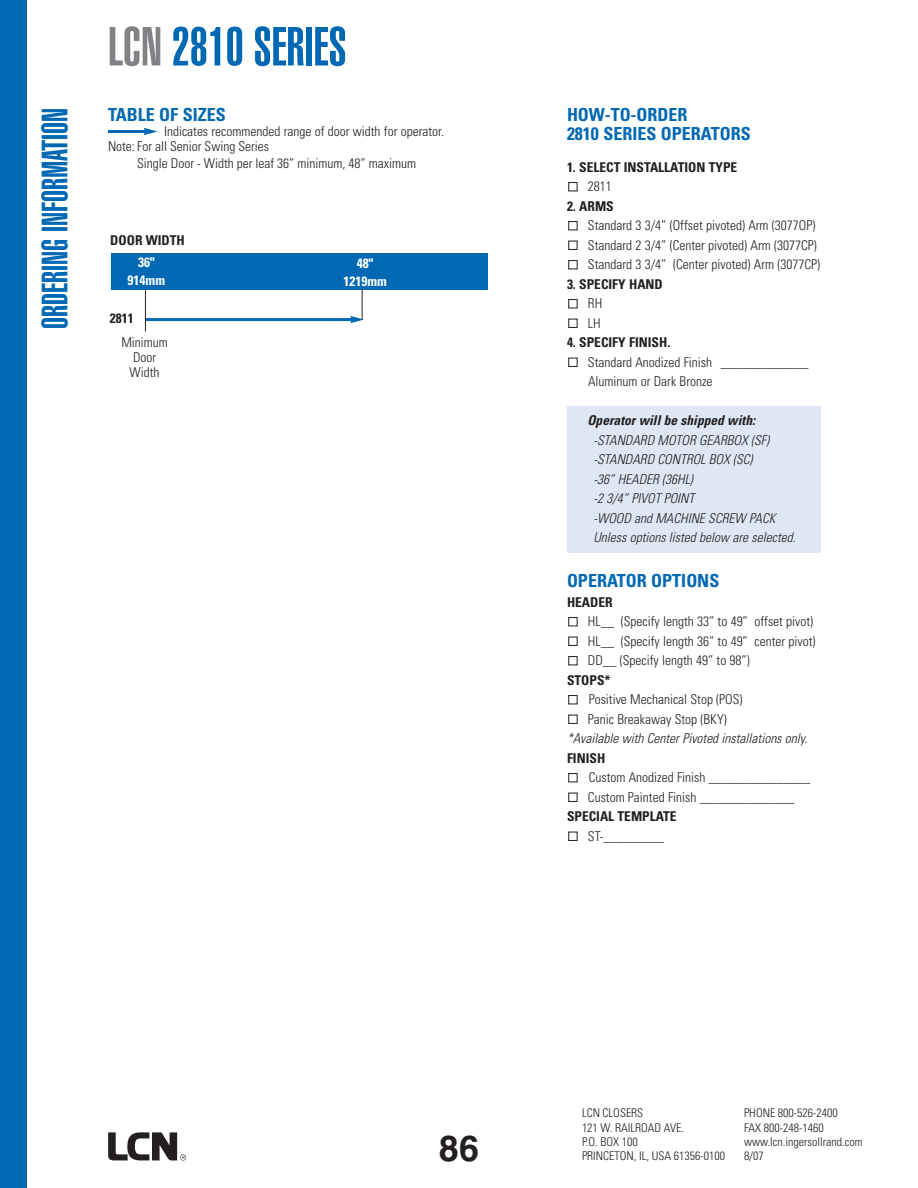
<style>
.page{position:relative;width:918px;height:1188px;background:#fff}
.page>*{position:absolute;margin:0;border:0;box-sizing:border-box;transform-origin:0 0}
.t1{font:900 extra-condensed 54px "Helvetica";color:#0168b3}
.t2{font:900 extra-condensed 36px "Helvetica";color:#0168b3}
.t3{font:700 36px "Helvetica";color:#231f20}
.t4{font:700 condensed 18px/19.5px "Univers";color:#0168b3}
.t5{font:300 condensed 13.5px/19.5px "Univers";color:#231f20}
.t6{font:italic 300 condensed 13.5px/19.5px "Univers";color:#231f20}
.t7{font:700 condensed 13.5px "Univers";color:#231f20}
.t8{font:italic 700 condensed 13.5px "Univers";color:#231f20}
.t9{font:700 condensed 13.5px/18px "Univers";color:#fff;text-align:center}
.t10{font:300 condensed 12px/14.4px "Univers";color:#231f20}
.s1{color:#808285}
</style>
<div class="page">
<svg style="left:108px;top:1132px;width:78px;height:29px"></svg>
<hr style="left:146px;top:318px;width:207px;height:3px;background:#0168b3">
<div style="left:567px;top:407px;width:254px;height:146px;background:#e0e7f4"></div>
<div style="left:112px;top:253px;width:376px;height:37px;background:#0168b3"></div>
<svg style="left:350px;top:290px;width:14px;height:33px"></svg>
<hr style="left:145px;top:290px;width:1px;height:41px;background:#231f20">
<hr style="left:108px;top:130px;width:38px;height:3px;background:#0168b3">
<svg style="left:144px;top:128px;width:13px;height:7px"></svg>
<div style="left:568px;top:832px;width:9px;height:9px;border:1px solid #231f20"></div>
<div style="left:568px;top:793px;width:9px;height:9px;border:1px solid #231f20"></div>
<div style="left:568px;top:773px;width:9px;height:9px;border:1px solid #231f20"></div>
<div style="left:568px;top:715px;width:9px;height:9px;border:1px solid #231f20"></div>
<div style="left:568px;top:695px;width:9px;height:9px;border:1px solid #231f20"></div>
<div style="left:568px;top:656px;width:9px;height:9px;border:1px solid #231f20"></div>
<div style="left:568px;top:637px;width:9px;height:9px;border:1px solid #231f20"></div>
<div style="left:568px;top:617px;width:9px;height:9px;border:1px solid #231f20"></div>
<div style="left:568px;top:358px;width:9px;height:9px;border:1px solid #231f20"></div>
<div style="left:568px;top:319px;width:9px;height:9px;border:1px solid #231f20"></div>
<div style="left:568px;top:299px;width:9px;height:9px;border:1px solid #231f20"></div>
<div style="left:568px;top:260px;width:9px;height:9px;border:1px solid #231f20"></div>
<div style="left:568px;top:241px;width:9px;height:9px;border:1px solid #231f20"></div>
<div style="left:568px;top:221px;width:9px;height:9px;border:1px solid #231f20"></div>
<div style="left:568px;top:182px;width:9px;height:9px;border:1px solid #231f20"></div>
<div style="left:0;top:0;width:27px;height:1188px;background:#0168b3"></div>
<h2 class="t2" style="left:42px;top:329px;width:223px;rotate:-90deg">ORDERING INFORMATION</h2>
<h1 class="t1" style="left:108px;top:27px;width:240px"><span class="s1">LCN</span> 2810 SERIES</h1>
<h3 class="t4" style="left:108px;top:106px;width:119px">TABLE OF SIZES</h3>
<p class="t5" style="left:108px;top:125px;width:338px;line-height:14.9px;text-indent:56px">Indicates recommended range of door width for operator.<br>Note: For all Senior Swing Series</p>
<p class="t5" style="left:137px;top:155px;width:280px">Single Door - Width per leaf 36” minimum, 48” maximum</p>
<p class="t7" style="left:110px;top:235px;width:76px">DOOR WIDTH</p>
<p class="t9" style="left:128px;top:255px;width:39px">36"<br>914mm</p>
<p class="t9" style="left:344px;top:255px;width:45px">48"<br>1219mm</p>
<p class="t7" style="left:110px;top:314px;width:25px">2811</p>
<p class="t5" style="left:121px;top:336px;width:48px;line-height:15px;text-align:center">Minimum<br>Door<br>Width</p>
<h3 class="t4" style="left:567px;top:106px;width:185px">HOW-TO-ORDER<br>2810 SERIES OPERATORS</h3>
<p class="t7" style="left:567px;top:162px;width:172px">1. SELECT INSTALLATION TYPE</p>
<p class="t5" style="left:588px;top:178px;width:25px">2811</p>
<p class="t7" style="left:567px;top:201px;width:48px">2. ARMS</p>
<p class="t5" style="left:588px;top:217px;width:234px">Standard 3 3/4” (Offset pivoted) Arm (3077OP)<br>Standard 2 3/4” (Center pivoted) Arm (3077CP)<br>Standard 3 3/4” (Center pivoted) Arm (3077CP)</p>
<p class="t7" style="left:567px;top:279px;width:97px">3. SPECIFY HAND</p>
<p class="t5" style="left:588px;top:295px;width:16px">RH<br>LH</p>
<p class="t7" style="left:567px;top:337px;width:105px">4. SPECIFY FINISH.</p>
<p class="t5" style="left:588px;top:353px;width:222px">Standard Anodized Finish _____________<br>Aluminum or Dark Bronze</p>
<p class="t8" style="left:587px;top:415px;width:169px">Operator will be shipped with:</p>
<p class="t6" style="left:593px;top:431px;width:204px">-STANDARD MOTOR GEARBOX (SF) -STANDARD CONTROL BOX (SC)<br>-36” HEADER (36HL)<br>-2 3/4” PIVOT POINT<br>-WOOD and MACHINE SCREW PACK<br>Unless options listed below are selected.</p>
<h3 class="t4" style="left:567px;top:573px;width:154px">OPERATOR OPTIONS</h3>
<p class="t7" style="left:567px;top:597px;width:47px">HEADER</p>
<p class="t5" style="left:588px;top:613px;width:229px">HL__ (Specify length 33” to 49” offset pivot)<br>HL__ (Specify length 36” to 49” center pivot)<br>DD__ (Specify length 49” to 98”)</p>
<p class="t7" style="left:567px;top:675px;width:45px">STOPS*</p>
<p class="t5" style="left:588px;top:691px;width:156px">Positive Mechanical Stop (POS)<br>Panic Breakaway Stop (BKY)</p>
<p class="t6" style="left:567px;top:730px;width:242px">*Available with Center Pivoted installations only.</p>
<p class="t7" style="left:567px;top:753px;width:40px">FINISH</p>
<p class="t5" style="left:588px;top:769px;width:224px">Custom Anodized Finish _______________<br>Custom Painted Finish ______________</p>
<p class="t7" style="left:567px;top:811px;width:111px">SPECIAL TEMPLATE</p>
<p class="t5" style="left:588px;top:827px;width:78px">ST-_________</p>
<h2 class="t3" style="left:439px;top:1134px;width:42px">86</h2>
<p class="t10" style="left:582px;top:1107px;width:145px">LCN CLOSERS<br>121 W. RAILROAD AVE.<br>P.O. BOX 100<br>PRINCETON, IL, USA 61356-0100</p>
<p class="t10" style="left:744px;top:1107px;width:120px">PHONE 800-526-2400<br>FAX 800-248-1460 www.lcn.ingersollrand.com</p>
<p class="t10" style="left:744px;top:1150px;width:21px">8/07</p>
</div>
